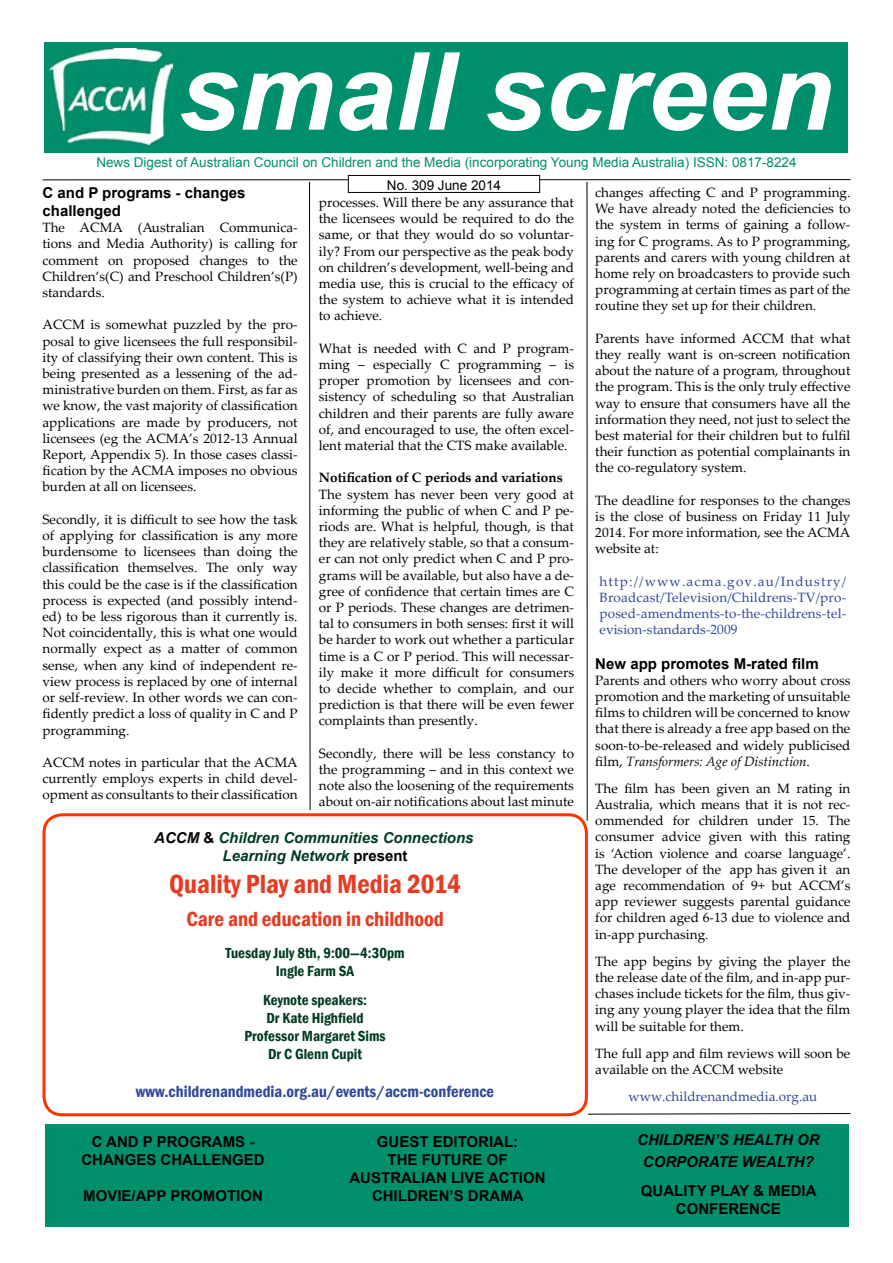
<style>
.page{position:relative;width:893px;height:1263px;background:#fff}
.page>*{position:absolute;margin:0;border:0;box-sizing:border-box;transform-origin:0 0}
.t1{font:italic 700 108px "Arial";color:#fff}
.t2{font:600 condensed 27px "Franklin Gothic";color:#e53b21}
.t3{font:600 condensed 21px "Franklin Gothic";color:#e53b21}
.t4{font:600 condensed 16.5px "Franklin Gothic";color:#314996}
.t5{font:700 15px/18px "Arial";color:#000;text-align:center}
.t6{font:600 condensed 15px/18px "Franklin Gothic";color:#013b21;text-align:center}
.t7{font:italic 700 15px/18px "Arial";color:#013b21;text-align:center}
.t8{font:italic 700 15px/21.6px "Arial";color:#000;text-align:center}
.t9{font:13.5px/16.2px "Palatino Linotype";color:#000;text-align:justify}
.t10{font:13.5px/16.2px "Palatino Linotype";color:#314996;text-align:justify}
.t11{font:13.5px "Arial";color:#008f6c}
.t12{font:700 13.5px "Palatino Linotype";color:#000}
.t13{font:13.5px "Arial";color:#000}
.s1{color:#000}
.s2{font-style:normal;color:#000}
.s3{font-style:italic}
</style>
<div class="page">
<hr style="left:43px;top:179px;width:807px;height:1px;background:#000">
<svg style="left:309px;top:181px;width:1px;height:629px"></svg>
<hr style="left:587px;top:182px;width:1px;height:639px;background:#000">
<div style="left:348px;top:175px;width:192px;height:17px;background:#fff"></div>
<div style="left:348px;top:175px;width:192px;height:18px;border:1px solid #000"></div>
<div style="left:44px;top:43px;width:804px;height:110px;background:#008f6c"></div>
<img style="left:50px;top:49px;width:123px;height:96px">
<div style="left:45px;top:1124px;width:804px;height:103px;background:#008f6c"></div>
<div style="left:43px;top:813px;width:545px;height:303px;border:3px solid #f30;border-radius:18px"></div>
<svg style="left:588px;top:1113px;width:263px;height:1px"></svg>
<h1 class="t1" style="left:179px;top:20px;width:656px">small screen</h1>
<p class="t11" style="left:96px;top:154px;width:702px">News Digest of Australian Council on Children and the Media (incorporating Young Media Australia) ISSN: 0817-8224</p>
<p class="t5" style="left:43px;top:184px;width:205px;text-align:left">C and P programs - changes challenged</p>
<p class="t9" style="left:43px;top:219px;width:257px">The ACMA (Australian Communica&shy;tions and Media Authority) is calling for comment on proposed changes to the Children’s(C) and Preschool Children’s(P) standards.</p>
<p class="t9" style="left:43px;top:316px;width:257px">ACCM is somewhat puzzled by the pro&shy;posal to give licensees the full responsibil&shy;ity of classifying their own content. This is being presented as a lessening of the ad&shy;ministrative burden on them. First, as far as we know, the vast majority of classification applications are made by producers, not licensees (eg the ACMA’s 2012-13 Annual Report, Appendix 5). In those cases classi&shy;fication by the ACMA imposes no obvious burden at all on licensees.</p>
<p class="t9" style="left:43px;top:511px;width:257px">Secondly, it is difficult to see how the task of applying for classification is any more burdensome to licensees than doing the classification themselves. The only way this could be the case is if the classification process is expected (and possibly intend&shy;ed) to be less rigorous than it currently is.<br>Not coincidentally, this is what one would normally expect as a matter of common sense, when any kind of independent re&shy;view process is replaced by one of internal or self-review. In other words we can con&shy;fidently predict a loss of quality in C and P programming.</p>
<p class="t9" style="left:43px;top:754px;width:257px">ACCM notes in particular that the ACMA currently employs experts in child devel&shy;opment as consultants to their classification</p>
<p class="t13" style="left:387px;top:176px;width:116px">No. 309 June 2014</p>
<p class="t9" style="left:319px;top:194px;width:257px">processes. Will there be any assurance that the licensees would be required to do the same, or that they would do so voluntar&shy;ily? From our perspective as the peak body on children’s development, well-being and media use, this is crucial to the efficacy of the system to achieve what it is intended to achieve.</p>
<p class="t9" style="left:319px;top:340px;width:257px">What is needed with C and P program&shy;ming – especially C programming – is proper promotion by licensees and con&shy;sistency of scheduling so that Australian children and their parents are fully aware of, and encouraged to use, the often excel&shy;lent material that the CTS make available.</p>
<p class="t12" style="left:319px;top:468px;width:245px">Notification of C periods and variations</p>
<p class="t9" style="left:319px;top:485px;width:257px">The system has never been very good at informing the public of when C and P pe&shy;riods are. What is helpful, though, is that they are relatively stable, so that a consum&shy;er can not only predict when C and P pro&shy;grams will be available, but also have a de&shy;gree of confidence that certain times are C or P periods. These changes are detrimen&shy;tal to consumers in both senses: first it will be harder to work out whether a particular time is a C or P period. This will necessar&shy;ily make it more difficult for consumers to decide whether to complain, and our prediction is that there will be even fewer complaints than presently.</p>
<p class="t9" style="left:319px;top:745px;width:257px">Secondly, there will be less constancy to the programming – and in this context we note also the loosening of the requirements about on-air notifications about last minute</p>
<p class="t7" style="left:154px;top:829px;width:321px"><span class="s1">ACCM</span> <span class="s2">&amp;</span> Children Communities Connections<br>Learning Network <span class="s2">present</span></p>
<h2 class="t2" style="left:169px;top:866px;width:293px">Quality Play and Media 2014</h2>
<h3 class="t3" style="left:187px;top:905px;width:259px">Care and education in childhood</h3>
<p class="t6" style="left:226px;top:944px;width:181px">Tuesday July 8th, 9:00—4:30pm<br>Ingle Farm SA</p>
<p class="t6" style="left:245px;top:991px;width:143px">Keynote speakers:<br>Dr Kate Highfield<br>Professor Margaret Sims<br>Dr C Glenn Cupit</p>
<p class="t4" style="left:136px;top:1080px;width:360px">www.childrenandmedia.org.au/events/accm-conference</p>
<p class="t5" style="left:81px;top:1133px;width:185px">C AND P PROGRAMS -<br>CHANGES CHALLENGED</p>
<p class="t5" style="left:83px;top:1187px;width:181px">MOVIE/APP PROMOTION</p>
<p class="t5" style="left:349px;top:1133px;width:198px">GUEST EDITORIAL:<br>THE FUTURE OF<br>AUSTRALIAN LIVE ACTION<br>CHILDREN’S DRAMA</p>
<p class="t9" style="left:595px;top:184px;width:257px">changes affecting C and P programming.<br>We have already noted the deficiencies to the system in terms of gaining a follow&shy;ing for C programs. As to P programming, parents and carers with young children at home rely on broadcasters to provide such programming at certain times as part of the routine they set up for their children.</p>
<p class="t9" style="left:595px;top:330px;width:257px">Parents have informed ACCM that what they really want is on-screen notification about the nature of a program, throughout the program. This is the only truly effective way to ensure that consumers have all the information they need, not just to select the best material for their children but to fulfil their function as potential complainants in the co-regulatory system.</p>
<p class="t9" style="left:595px;top:492px;width:257px">The deadline for responses to the changes is the close of business on Friday 11 July 2014. For more information, see the ACMA website at:</p>
<p class="t10" style="left:600px;top:573px;width:248px">http://www.acma.gov.au/Industry/ Broadcast/Television/Childrens-TV/pro&shy;posed-amendments-to-the-childrens-tel&shy;evision-standards-2009</p>
<p class="t5" style="left:595px;top:655px;width:225px">New app promotes M-rated film</p>
<p class="t9" style="left:595px;top:672px;width:257px">Parents and others who worry about cross promotion and the marketing of unsuitable films to children will be concerned to know that there is already a free app based on the soon-to-be-released and widely publicised film, <span class="s3">Transformers: Age of Distinction</span>.</p>
<p class="t9" style="left:595px;top:780px;width:257px">The film has been given an M rating in Australia, which means that it is not rec&shy;ommended for children under 15. The consumer advice given with this rating is ‘Action violence and coarse language’.<br>The developer of the app has given it an age recommendation of 9+ but ACCM’s app reviewer suggests parental guidance for children aged 6-13 due to violence and in-app purchasing.</p>
<p class="t9" style="left:595px;top:952px;width:257px">The app begins by giving the player the the release date of the film, and in-app pur&shy;chases include tickets for the film, thus giv&shy;ing any young player the idea that the film will be suitable for them.</p>
<p class="t9" style="left:595px;top:1044px;width:257px">The full app and film reviews will soon be available on the ACCM website</p>
<p class="t10" style="left:628px;top:1087px;width:190px">www.childrenandmedia.org.au</p>
<p class="t8" style="left:637px;top:1130px;width:184px">CHILDREN’S HEALTH OR<br>CORPORATE WEALTH?</p>
<p class="t5" style="left:641px;top:1182px;width:177px">QUALITY PLAY &amp; MEDIA<br>CONFERENCE</p>
</div>
